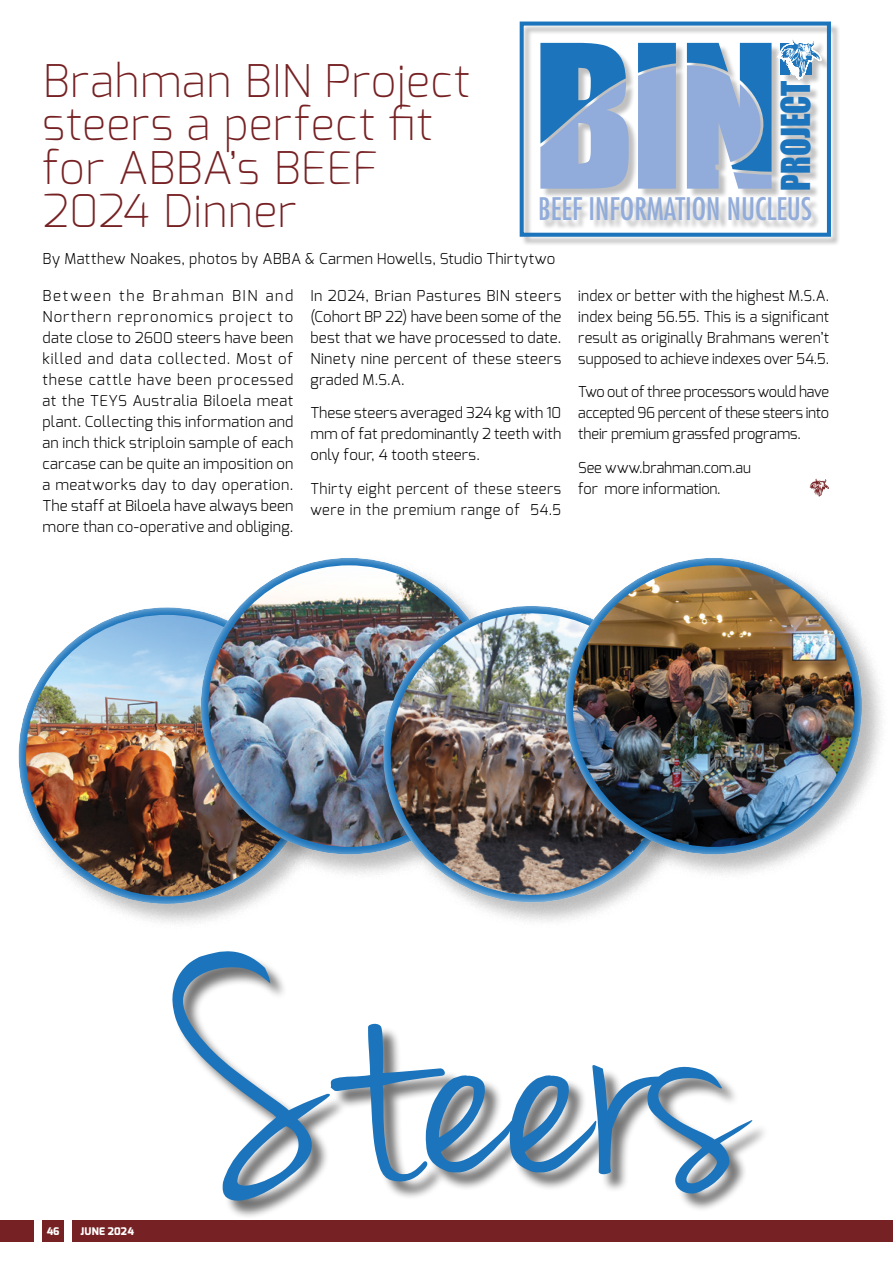
<style>
.page{position:relative;width:893px;height:1263px;background:#fff}
.page>*{position:absolute;margin:0;border:0;box-sizing:border-box;transform-origin:0 0}
.t1{font:335.85px "Jenna Sue";color:#1c75bc}
.t2{font:200 45px/43.5px "Exo";letter-spacing:.01em;color:#762123}
.t3{font:36.9px "Impact";color:#1c75bc;scale:.89 1}
.t4{font:condensed 30.3px "Futura";color:#91acda}
.t5{font:300 15px/21px "Exo";letter-spacing:.01em;color:#000;text-align:justify}
.t6{font:300 15px/21px "Exo";letter-spacing:.035em;color:#000}
.t7{font:800 10.5px "Exo";letter-spacing:.025em;color:#fff}
</style>
<div class="page">
<svg style="left:809px;top:478px;width:20px;height:19px"></svg>
<div style="left:174px;top:953px;width:596px;height:267px;background:#000;opacity:.55"></div>
<div style="left:522px;top:24px;width:319px;height:222px;background:#000;opacity:.25"></div>
<div style="left:520px;top:22px;width:311px;height:215px;border:4px solid #1c75bc"></div>
<svg style="left:687px;top:43px;width:84px;height:146px;background:#7da4d2"></svg>
<svg style="left:638px;top:43px;width:38px;height:146px;background:#7ea3d4"></svg>
<svg style="left:540px;top:43px;width:89px;height:146px;background:#6f9ece"></svg>
<svg style="left:778px;top:35px;width:43px;height:47px"></svg>
<div style="left:16px;top:605px;width:326px;height:325px;background:#000;opacity:.27"></div>
<div style="left:6px;top:594px;width:323px;height:311px;background:#fff;opacity:.75"></div>
<div style="left:198px;top:555px;width:326px;height:326px;background:#000;opacity:.27"></div>
<div style="left:189px;top:545px;width:322px;height:310px;background:#fff;opacity:.75"></div>
<img style="left:350px;top:570px;width:298px;height:352px">
<div style="left:563px;top:555px;width:325px;height:326px;background:#000;opacity:.27"></div>
<div style="left:553px;top:545px;width:323px;height:310px;background:#fff;opacity:.75"></div>
<div style="left:72px;top:1220px;width:821px;height:22px;background:#762123"></div>
<div style="left:0;top:1220px;width:34px;height:22px;background:#762123"></div>
<div style="left:43px;top:1220px;width:21px;height:22px;background:#762123"></div>
<h2 class="t2" style="left:43px;top:59px;width:429px">Brahman BIN Project steers a perfect fit for ABBA’s BEEF<br>2024 Dinner</h2>
<p class="t5" style="left:43px;top:248px;width:514px">By Matthew Noakes, photos by ABBA &amp; Carmen Howells, Studio Thirtytwo</p>
<p class="t5" style="left:43px;top:285px;width:252px">Between the Brahman BIN and Northern repronomics project to date close to 2600 steers have been killed and data collected. Most of these cattle have been processed at the TEYS Australia Biloela meat plant. Collecting this information and an inch thick striploin sample of each carcase can be quite an imposition on a meatworks day to day operation.<br>The staff at Biloela have always been more than co-operative and obliging.</p>
<p class="t5" style="left:310px;top:285px;width:252px">In 2024, Brian Pastures BIN steers (Cohort BP 22) have been some of the best that we have processed to date.<br>Ninety nine percent of these steers graded M.S.A.</p>
<h3 class="t3" style="left:773px;top:190px;width:125px;rotate:-90deg">PROJECT</h3>
<h3 class="t4" style="left:538px;top:190px;width:275px">BEEF INFORMATION NUCLEUS</h3>
<p class="t5" style="left:578px;top:285px;width:252px">index or better with the highest M.S.A. index being 56.55. This is a significant result as originally Brahmans weren’t supposed to achieve indexes over 54.5.</p>
<p class="t5" style="left:578px;top:381px;width:252px">Two out of three processors would have accepted 96 percent of these steers into their premium grassfed programs.</p>
<p class="t5" style="left:578px;top:457px;width:174px">See www.brahman.com.au for more information.</p>
<p class="t5" style="left:310px;top:402px;width:252px">These steers averaged 324 kg with 10 mm of fat predominantly 2 teeth with only four, 4 tooth steers.</p>
<p class="t6" style="left:310px;top:478px;width:252px">Thirty eight percent of these steers were in the premium range of 54.5</p>
<p class="t7" style="left:47px;top:1224px;width:14px">46</p>
<p class="t7" style="left:81px;top:1224px;width:55px">JUNE 2024</p>
<h1 class="t1" style="left:175px;top:882px;width:569px">Steers</h1>
</div>
